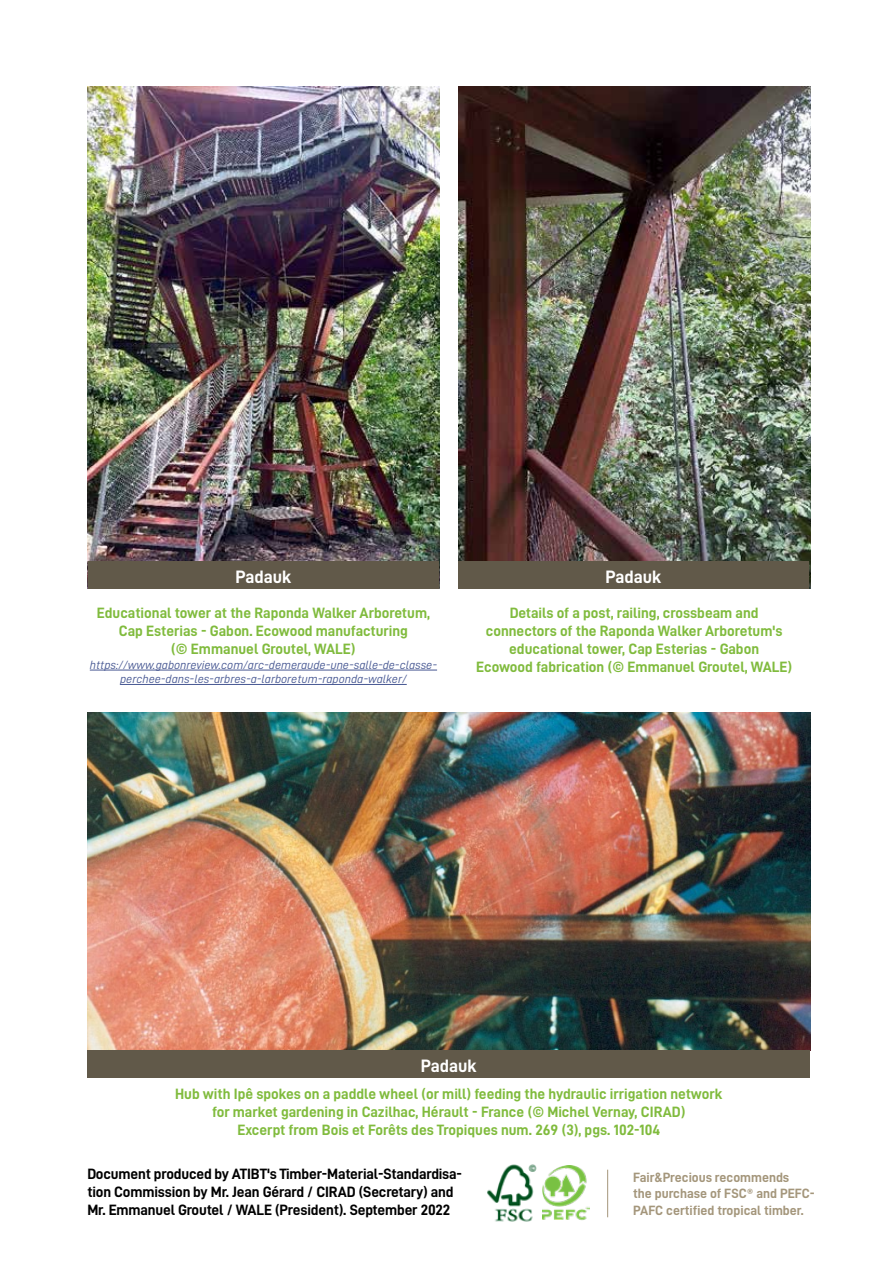
<style>
.page{position:relative;width:893px;height:1263px;background:#fff}
.page>*{position:absolute;margin:0;border:0;box-sizing:border-box;transform-origin:0 0}
.t1{font:18px "D DIN Bold";color:#fff}
.t2{font:15px/18px "D DIN Bold";color:#80bb3d;text-align:center}
.t3{font:15px/18px "D DIN Bold";letter-spacing:-.01em;color:#000}
.t4{font:13.5px/16.2px "D DIN Bold";color:#a4967b}
.t5{font:12px/14.4px "D DIN Italic";color:#465792;text-align:center}
</style>
<div class="page">
<hr style="left:90px;top:670px;width:347px;height:1px;background:#465792">
<hr style="left:120px;top:684px;width:287px;height:1px;background:#465792">
<img style="left:87px;top:86px;width:353px;height:503px">
<img style="left:458px;top:86px;width:352px;height:503px">
<img style="left:87px;top:712px;width:723px;height:338px">
<img style="left:542px;top:1165px;width:47px;height:56px">
<img style="left:487px;top:1164px;width:50px;height:58px">
<hr style="left:607px;top:1170px;width:1px;height:47px;background:#a4967b">
<div style="left:88px;top:561px;width:351px;height:28px;background:#615949"></div>
<div style="left:458px;top:561px;width:351px;height:28px;background:#615949"></div>
<div style="left:87px;top:1050px;width:723px;height:28px;background:#615949"></div>
<p class="t1" style="left:235px;top:566px;width:58px">Padauk</p>
<p class="t1" style="left:605px;top:566px;width:58px">Padauk</p>
<p class="t2" style="left:97px;top:604px;width:335px">Educational tower at the Raponda Walker Arboretum,<br>Cap Esterias - Gabon. Ecowood manufacturing<br>(© Emmanuel Groutel, WALE)</p>
<p class="t5" style="left:90px;top:657px;width:349px">https://www.gabonreview.com/arc-demeraude-une-salle-de-classe&shy;perchee-dans-les-arbres-a-larboretum-raponda-walker/</p>
<p class="t2" style="left:476px;top:604px;width:317px">Details of a post, railing, crossbeam and connectors of the Raponda Walker Arboretum's educational tower, Cap Esterias - Gabon<br>Ecowood fabrication (© Emmanuel Groutel, WALE)</p>
<p class="t1" style="left:421px;top:1055px;width:58px">Padauk</p>
<p class="t2" style="left:175px;top:1084px;width:549px">Hub with Ipê spokes on a paddle wheel (or mill) feeding the hydraulic irrigation network for market gardening in Cazilhac, Hérault - France (© Michel Vernay, CIRAD)<br>Excerpt from Bois et Forêts des Tropiques num. 269 (3), pgs. 102-104</p>
<p class="t3" style="left:87px;top:1164px;width:376px">Document produced by ATIBT's Timber-Material-Standardisa&shy;tion Commission by Mr. Jean Gérard / CIRAD (Secretary) and<br>Mr. Emmanuel Groutel / WALE (President). September 2022</p>
<p class="t4" style="left:633px;top:1169px;width:183px">Fair&amp;Precious recommends<br>the purchase of FSC® and PEFC-<br>PAFC certified tropical timber.</p>
</div>
